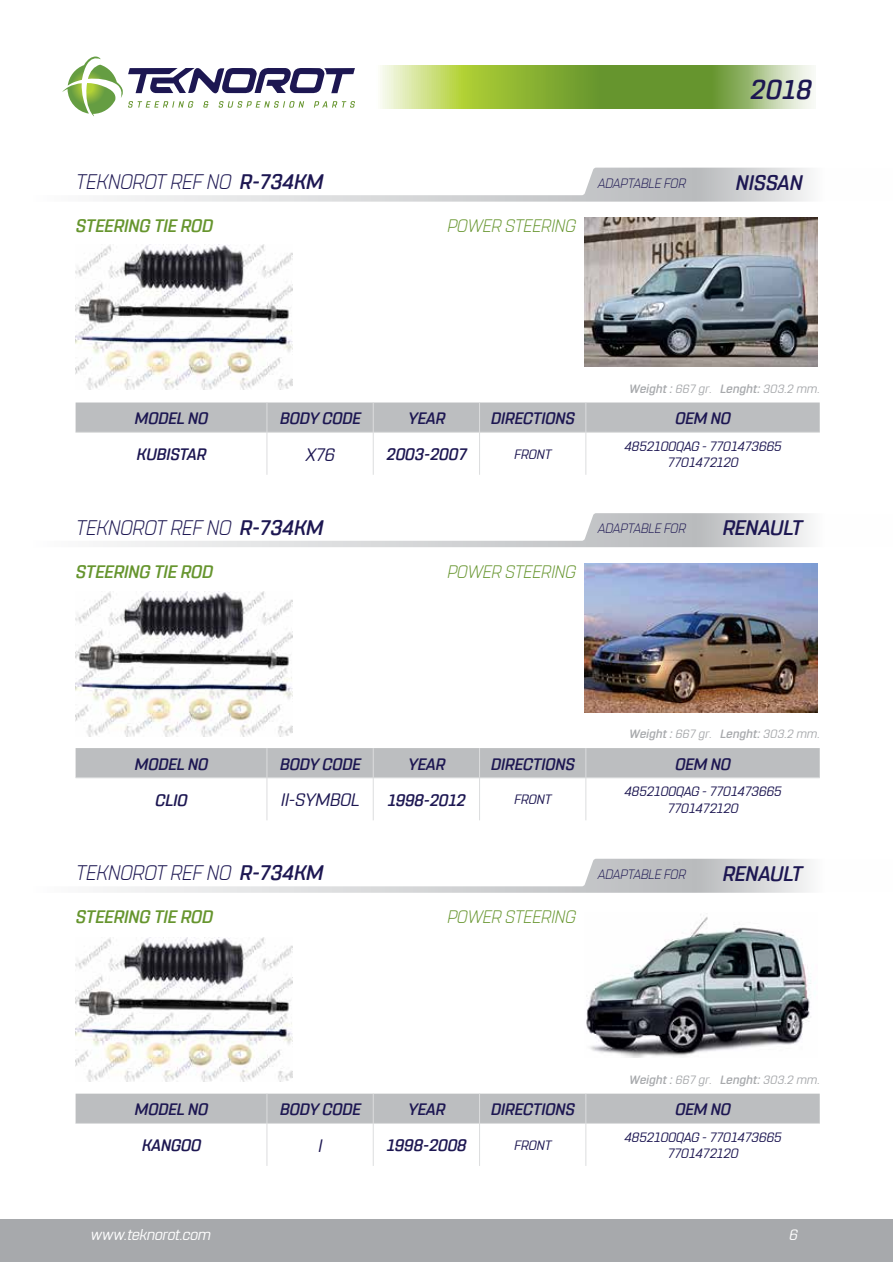
<style>
.page{position:relative;width:893px;height:1263px;background:#fff}
.page>*{position:absolute;margin:0;border:0;box-sizing:border-box;transform-origin:0 0}
.t1{font:italic 500 27px "Rohn Rounded";color:#1d1752}
.t2{font:italic 300 21px "Rohn Rounded";color:#1d1752}
.t3{font:italic 500 21px "Rohn Rounded";color:#1d1752}
.t4{font:italic 500 18px "Rohn Rounded";color:#66952e}
.t5{font:italic 300 18px "Rohn Rounded";color:#66952e}
.t6{font:italic 18px "Rohn Rounded";color:#1d1752}
.t7{font:italic 500 16.5px "Rohn Rounded";color:#1d1752}
.t8{font:italic 15px "Rohn Rounded";color:#fff}
.t9{font:italic 13.5px/16.2px "Rohn Rounded";color:#1d1752;text-align:center}
.t10{font:italic 300 13.5px "Rohn Rounded";color:#1d1752}
.t11{font:italic 500 12px "Rohn Rounded";letter-spacing:.025em;color:#a7a9ac}
.s1{font-weight:500}
.s2{font-weight:400}
</style>
<div class="page">
<div style="left:0;top:1220px;width:893px;height:42px;background:#a7a9ac"></div>
<svg style="left:380px;top:66px;width:434px;height:42px"></svg>
<svg style="left:62px;top:57px;width:293px;height:59px"></svg>
<svg style="left:103px;top:168px;width:707px;height:34px"></svg>
<img style="left:584px;top:218px;width:234px;height:149px">
<div style="left:76px;top:402px;width:744px;height:30px;background:#bcbec0"></div>
<hr style="left:267px;top:402px;width:1px;height:30px;background:#dcddde">
<hr style="left:373px;top:402px;width:1px;height:30px;background:#dcddde">
<hr style="left:479px;top:402px;width:1px;height:30px;background:#dcddde">
<hr style="left:586px;top:402px;width:1px;height:30px;background:#dcddde">
<hr style="left:76px;top:432px;width:191px;height:1px;background:#dcddde">
<hr style="left:267px;top:432px;width:106px;height:1px;background:#dcddde">
<hr style="left:267px;top:432px;width:1px;height:43px;background:#dcddde">
<hr style="left:373px;top:432px;width:107px;height:1px;background:#dcddde">
<hr style="left:373px;top:432px;width:1px;height:43px;background:#dcddde">
<hr style="left:480px;top:432px;width:106px;height:1px;background:#dcddde">
<hr style="left:479px;top:432px;width:1px;height:43px;background:#dcddde">
<hr style="left:586px;top:432px;width:234px;height:1px;background:#dcddde">
<hr style="left:586px;top:432px;width:1px;height:43px;background:#dcddde">
<img style="left:76px;top:245px;width:216px;height:144px">
<svg style="left:103px;top:513px;width:707px;height:34px"></svg>
<div style="left:76px;top:748px;width:744px;height:29px;background:#bcbec0"></div>
<hr style="left:267px;top:748px;width:1px;height:30px;background:#dcddde">
<hr style="left:373px;top:748px;width:1px;height:30px;background:#dcddde">
<hr style="left:479px;top:748px;width:1px;height:30px;background:#dcddde">
<hr style="left:586px;top:748px;width:1px;height:30px;background:#dcddde">
<hr style="left:76px;top:777px;width:191px;height:1px;background:#dcddde">
<hr style="left:267px;top:777px;width:106px;height:1px;background:#dcddde">
<hr style="left:267px;top:778px;width:1px;height:42px;background:#dcddde">
<hr style="left:373px;top:777px;width:107px;height:1px;background:#dcddde">
<hr style="left:373px;top:778px;width:1px;height:42px;background:#dcddde">
<hr style="left:480px;top:777px;width:106px;height:1px;background:#dcddde">
<hr style="left:479px;top:778px;width:1px;height:42px;background:#dcddde">
<hr style="left:586px;top:777px;width:234px;height:1px;background:#dcddde">
<hr style="left:586px;top:778px;width:1px;height:42px;background:#dcddde">
<img style="left:76px;top:592px;width:216px;height:144px">
<img style="left:584px;top:563px;width:234px;height:149px">
<svg style="left:103px;top:859px;width:707px;height:34px"></svg>
<div style="left:76px;top:1094px;width:744px;height:29px;background:#bcbec0"></div>
<hr style="left:76px;top:1123px;width:191px;height:1px;background:#dcddde">
<hr style="left:267px;top:1123px;width:106px;height:1px;background:#dcddde">
<hr style="left:267px;top:1123px;width:1px;height:43px;background:#dcddde">
<hr style="left:373px;top:1123px;width:107px;height:1px;background:#dcddde">
<hr style="left:373px;top:1123px;width:1px;height:43px;background:#dcddde">
<hr style="left:480px;top:1123px;width:106px;height:1px;background:#dcddde">
<hr style="left:479px;top:1123px;width:1px;height:43px;background:#dcddde">
<hr style="left:586px;top:1123px;width:234px;height:1px;background:#dcddde">
<hr style="left:586px;top:1123px;width:1px;height:43px;background:#dcddde">
<img style="left:76px;top:937px;width:216px;height:145px">
<img style="left:586px;top:914px;width:225px;height:144px">
<p class="t2" style="left:76px;top:170px;width:249px">TEKNOROT REF NO <span class="s1">R-734KM</span></p>
<p class="t10" style="left:598px;top:175px;width:89px">ADAPTABLE FOR</p>
<p class="t4" style="left:76px;top:216px;width:138px">STEERING TIE ROD</p>
<p class="t5" style="left:447px;top:215px;width:130px">POWER STEERING</p>
<h1 class="t1" style="left:750px;top:74px;width:63px">2018</h1>
<p class="t3" style="left:736px;top:170px;width:68px">NISSAN</p>
<p class="t11" style="left:629px;top:381px;width:192px">Weight : <span class="s2">667 gr.</span> Lenght: <span class="s2">303.2 mm.</span></p>
<p class="t7" style="left:135px;top:409px;width:75px">MODEL NO</p>
<p class="t7" style="left:280px;top:409px;width:82px">BODY CODE</p>
<p class="t7" style="left:408px;top:409px;width:39px">YEAR</p>
<p class="t7" style="left:491px;top:409px;width:85px">DIRECTIONS</p>
<p class="t7" style="left:675px;top:409px;width:57px">OEM NO</p>
<p class="t7" style="left:137px;top:445px;width:71px">KUBISTAR</p>
<p class="t6" style="left:305px;top:444px;width:31px">X76</p>
<p class="t7" style="left:386px;top:445px;width:82px">2003-2007</p>
<p class="t9" style="left:514px;top:446px;width:39px">FRONT</p>
<p class="t9" style="left:624px;top:438px;width:159px">4852100QAG - 7701473665<br>7701472120</p>
<p class="t2" style="left:76px;top:515px;width:249px">TEKNOROT REF NO <span class="s1">R-734KM</span></p>
<p class="t10" style="left:598px;top:521px;width:89px">ADAPTABLE FOR</p>
<p class="t4" style="left:76px;top:561px;width:138px">STEERING TIE ROD</p>
<p class="t5" style="left:447px;top:561px;width:130px">POWER STEERING</p>
<p class="t3" style="left:722px;top:516px;width:81px">RENAULT</p>
<p class="t11" style="left:629px;top:727px;width:192px">Weight : <span class="s2">667 gr.</span> Lenght: <span class="s2">303.2 mm.</span></p>
<p class="t7" style="left:135px;top:754px;width:75px">MODEL NO</p>
<p class="t7" style="left:280px;top:754px;width:82px">BODY CODE</p>
<p class="t7" style="left:408px;top:754px;width:39px">YEAR</p>
<p class="t7" style="left:491px;top:754px;width:85px">DIRECTIONS</p>
<p class="t7" style="left:675px;top:754px;width:57px">OEM NO</p>
<p class="t7" style="left:155px;top:790px;width:33px">CLIO</p>
<p class="t6" style="left:281px;top:790px;width:80px">II-SYMBOL</p>
<p class="t7" style="left:387px;top:790px;width:79px">1998-2012</p>
<p class="t9" style="left:514px;top:792px;width:39px">FRONT</p>
<p class="t9" style="left:624px;top:783px;width:159px">4852100QAG - 7701473665<br>7701472120</p>
<p class="t2" style="left:76px;top:861px;width:249px">TEKNOROT REF NO <span class="s1">R-734KM</span></p>
<p class="t10" style="left:598px;top:866px;width:89px">ADAPTABLE FOR</p>
<p class="t4" style="left:76px;top:907px;width:138px">STEERING TIE ROD</p>
<p class="t5" style="left:447px;top:906px;width:130px">POWER STEERING</p>
<p class="t3" style="left:722px;top:861px;width:81px">RENAULT</p>
<p class="t11" style="left:629px;top:1072px;width:192px">Weight : <span class="s2">667 gr.</span> Lenght: <span class="s2">303.2 mm.</span></p>
<p class="t7" style="left:135px;top:1100px;width:75px">MODEL NO</p>
<p class="t7" style="left:280px;top:1100px;width:82px">BODY CODE</p>
<p class="t7" style="left:408px;top:1100px;width:39px">YEAR</p>
<p class="t7" style="left:491px;top:1100px;width:85px">DIRECTIONS</p>
<p class="t7" style="left:675px;top:1100px;width:57px">OEM NO</p>
<p class="t7" style="left:142px;top:1136px;width:61px">KANGOO</p>
<p class="t6" style="left:318px;top:1135px;width:5px">I</p>
<p class="t7" style="left:387px;top:1136px;width:81px">1998-2008</p>
<p class="t9" style="left:514px;top:1137px;width:39px">FRONT</p>
<p class="t9" style="left:624px;top:1129px;width:159px">4852100QAG - 7701473665<br>7701472120</p>
<p class="t8" style="left:91px;top:1226px;width:122px">www.teknorot.com</p>
<p class="t8" style="left:789px;top:1226px;width:10px">6</p>
</div>
